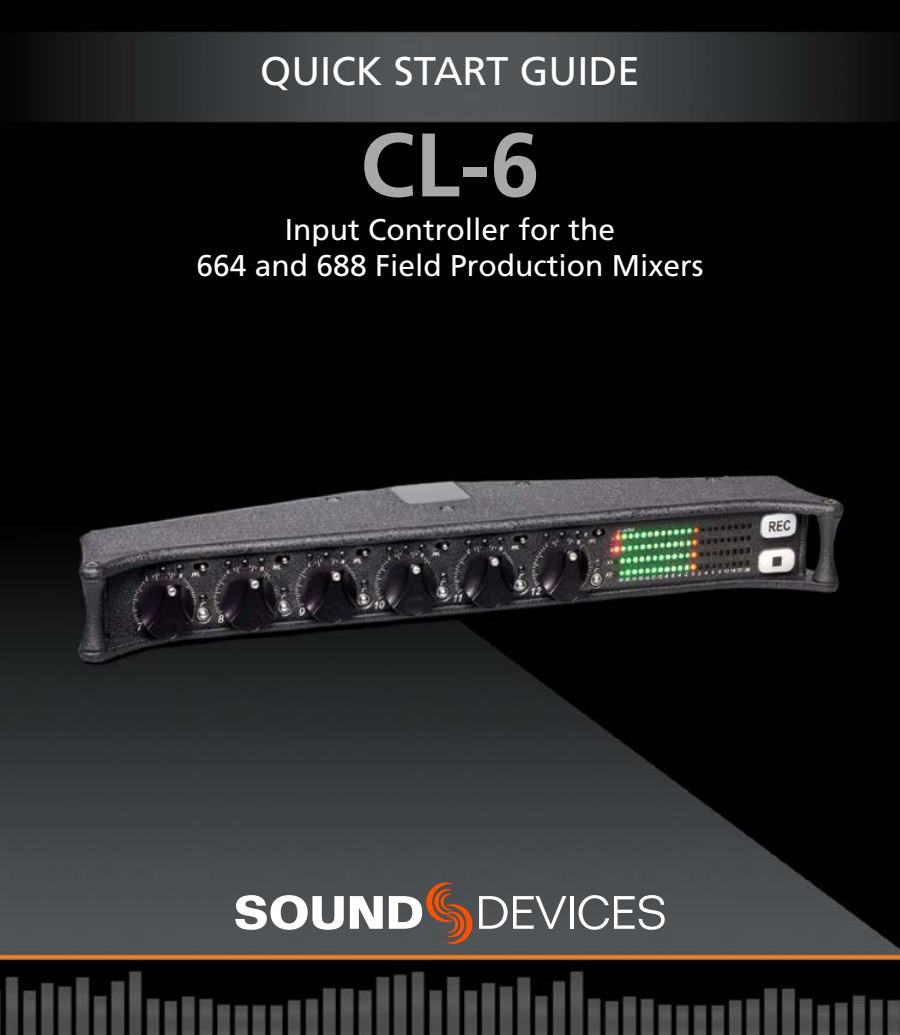
<style>
.page{position:relative;width:900px;height:1035px;background:#fff}
.page>*{position:absolute;margin:0;border:0;box-sizing:border-box;transform-origin:0 0}
.BodyMain{font:700 90px "Frutiger LT Std";color:#a9a8a9}
.CoverSubTitle{font:40px "Frutiger LT Std";color:#fff}
.H2_cover{font:30px/36px "Frutiger LT Std";color:#fff;text-align:center}
</style>
<div class="page">
<img style="left:0;top:0;width:900px;height:1035px">
<svg style="left:235px;top:895px;width:109px;height:35px"></svg>
<svg style="left:350px;top:896px;width:33px;height:33px"></svg>
<svg style="left:479px;top:896px;width:87px;height:33px"></svg>
<hr style="left:570px;top:896px;width:3px;height:33px;background:#fff">
<svg style="left:389px;top:883px;width:83px;height:61px"></svg>
<svg style="left:579px;top:895px;width:86px;height:35px"></svg>
<p class="CoverSubTitle" style="left:260px;top:47px;width:381px">QUICK START GUIDE</p>
<p class="BodyMain" style="left:360px;top:112px;width:182px">CL-6</p>
<p class="H2_cover" style="left:197px;top:212px;width:508px">Input Controller for the<br>664 and 688 Field Production Mixers</p>
</div>
